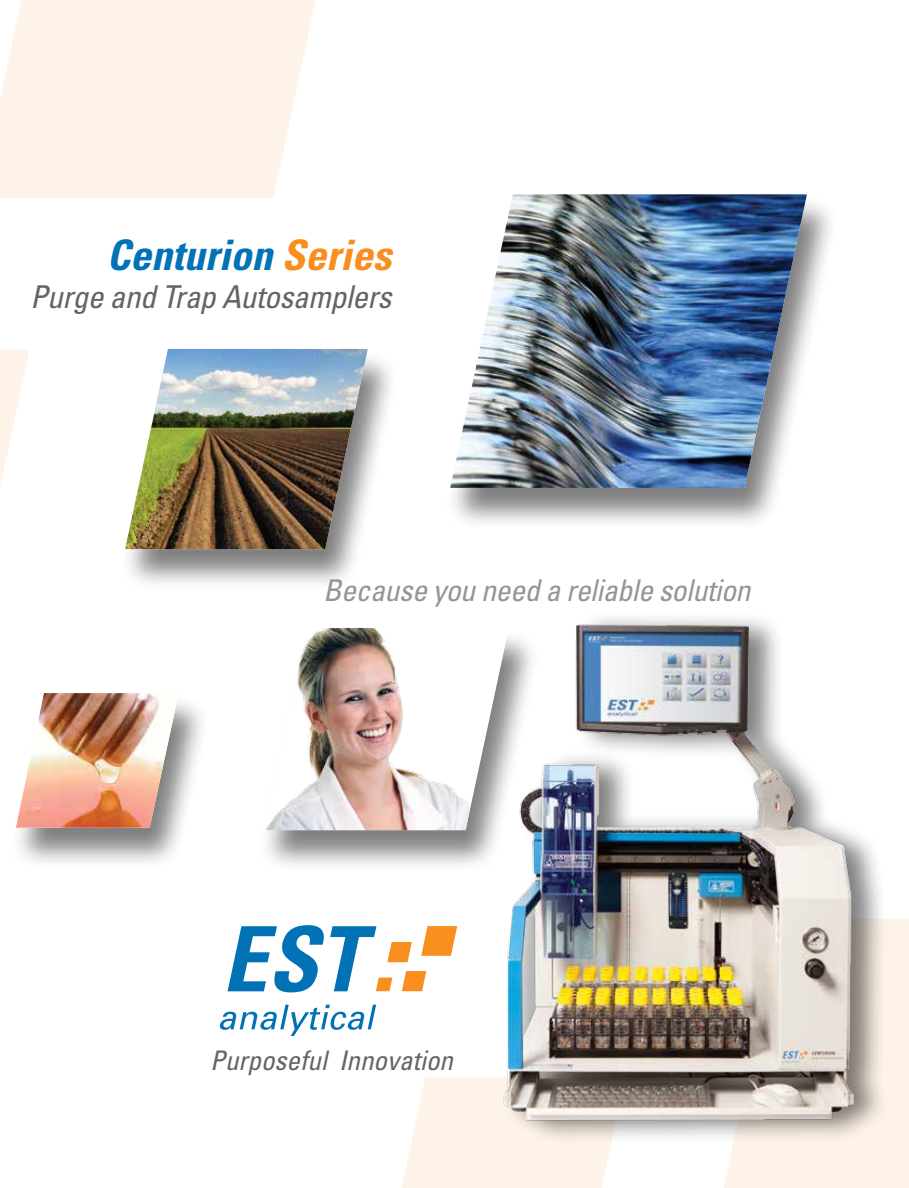
<style>
.page{position:relative;width:909px;height:1188px;background:#fff}
.page>*{position:absolute;margin:0;border:0;box-sizing:border-box;transform-origin:0 0}
.t1{font:italic 700 condensed 42px "Univers";color:#0072b5}
.t2{font:italic condensed 31.5px "Univers";letter-spacing:-.015em;color:#636466}
.t3{font:italic condensed 30px "Univers";letter-spacing:-.015em;color:#939598}
.t4{font:italic condensed 27px "Univers";color:#636466}
.s1{color:#f78e1e}
</style>
<div class="page">
<div style="left:724px;top:919px;width:185px;height:269px;background:#fef3e8"></div>
<svg style="left:402px;top:1077px;width:207px;height:111px;background:#fef4ea"></svg>
<svg style="left:0;top:0;width:315px;height:198px;background:#fef3e9"></svg>
<svg style="left:0;top:349px;width:29px;height:137px"></svg>
<div style="left:119px;top:350px;width:281px;height:241px;background:#000;opacity:.5"></div>
<img style="left:125px;top:349px;width:243px;height:200px">
<div style="left:445px;top:196px;width:394px;height:334px;background:#000;opacity:.5"></div>
<img style="left:450px;top:194px;width:357px;height:294px">
<div style="left:10px;top:695px;width:201px;height:175px;background:#000;opacity:.5"></div>
<img style="left:16px;top:693px;width:163px;height:135px">
<div style="left:258px;top:629px;width:283px;height:243px;background:#000;opacity:.5"></div>
<img style="left:264px;top:628px;width:208px;height:202px">
<svg style="left:220px;top:1005px;width:156px;height:31px"></svg>
<svg style="left:228px;top:925px;width:229px;height:67px"></svg>
<div style="left:503px;top:610px;width:387px;height:534px;background:#000;opacity:.5"></div>
<img style="left:472px;top:610px;width:408px;height:544px">
<h1 class="t1" style="left:107px;top:229px;width:286px">Centurion <span class="s1">Series</span></h1>
<p class="t2" style="left:30px;top:277px;width:363px">Purge and Trap Autosamplers</p>
<p class="t3" style="left:323px;top:571px;width:429px">Because you need a reliable solution</p>
<p class="t4" style="left:210px;top:1043px;width:244px">Purposeful Innovation</p>
</div>
